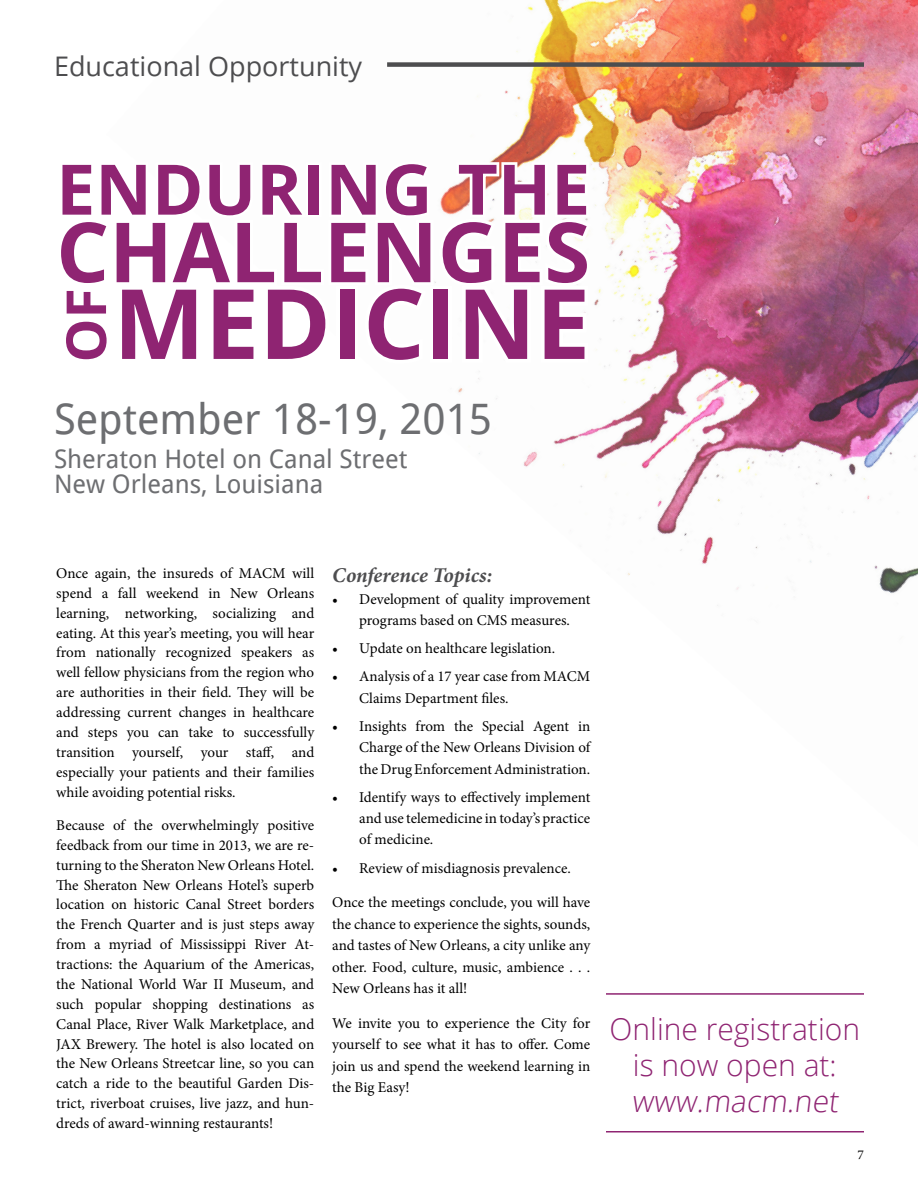
<style>
.page{position:relative;width:918px;height:1188px;background:#fff}
.page>*{position:absolute;margin:0;border:0;box-sizing:border-box;transform-origin:0 0}
.t1{font:700 97.05px "Open Sans";color:#8f2472}
.t2{font:700 83.1px "Open Sans";color:#8f2472}
.t3{font:700 69.75px "Open Sans";color:#8f2472}
.t4{font:700 55.2px "Open Sans";color:#8f2472}
.t5{font:42px "Droid Sans";color:#6d6e71}
.t6{font:300 30px/36px "Open Sans";color:#8f2472;text-align:center}
.t7{font:27px "Open Sans";color:#4d4d4f}
.t8{font:25.5px/25.5px "Droid Sans";color:#6d6e71}
.t9{font:italic 700 21px "Minion Pro";letter-spacing:-.005em;color:#4d4d4f}
.t10{font:15px/20px "Minion Pro";color:#000;text-align:justify}
.t11{font:13.5px "Minion Pro";color:#000}
</style>
<div class="page">
<img style="left:458px;top:0;width:460px;height:606px">
<div style="left:387px;top:62px;width:477px;height:5px;background:#4d4d4f"></div>
<svg style="left:434px;top:158px;width:161px;height:211px"></svg>
<hr style="left:606px;top:993px;width:258px;height:2px;background:#8f2472">
<hr style="left:606px;top:1131px;width:258px;height:1px;background:#8f2472">
<h3 class="t7" style="left:54px;top:47px;width:310px">Educational Opportunity</h3>
<h3 class="t3" style="left:56px;top:140px;width:535px">ENDURING THE</h3>
<h2 class="t2" style="left:56px;top:193px;width:535px">CHALLENGES</h2>
<h3 class="t4" style="left:47px;top:362px;width:76px;rotate:-90deg">OF</h3>
<h1 class="t1" style="left:113px;top:255px;width:478px">MEDICINE</h1>
<h3 class="t5" style="left:54px;top:390px;width:440px">September 18-19, 2015</h3>
<h3 class="t8" style="left:54px;top:445px;width:355px">Sheraton Hotel on Canal Street<br>New Orleans, Louisiana</h3>
<p class="t10" style="left:56px;top:563px;width:260px">Once again, the insureds of MACM will spend a fall weekend in New Orleans learning, networking, socializing and eating. At this year’s meeting, you will hear from nationally recognized speakers as well fellow physicians from the region who are authorities in their field. They will be addressing current changes in healthcare and steps you can take to successfully transition yourself, your staff, and especially your patients and their families while avoiding potential risks.</p>
<p class="t10" style="left:56px;top:815px;width:260px">Because of the overwhelmingly positive feedback from our time in 2013, we are re&shy;turning to the Sheraton New Orleans Hotel.<br>The Sheraton New Orleans Hotel’s superb location on historic Canal Street borders the French Quarter and is just steps away from a myriad of Mississippi River At&shy;tractions: the Aquarium of the Americas, the National World War II Museum, and such popular shopping destinations as Canal Place, River Walk Marketplace, and JAX Brewery. The hotel is also located on the New Orleans Streetcar line, so you can catch a ride to the beautiful Garden Dis&shy;trict, riverboat cruises, live jazz, and hun&shy;dreds of award-winning restaurants!</p>
<h3 class="t9" style="left:332px;top:561px;width:161px">Conference Topics:</h3>
<p class="t10" style="left:332px;top:588px;width:260px;line-height:21.3px;text-align:center">• Development of quality improvement programs based on CMS measures.</p>
<p class="t10" style="left:332px;top:638px;width:224px">• Update on healthcare legislation.</p>
<p class="t10" style="left:359px;top:666px;width:233px;line-height:21.3px;text-indent:-27px">• Analysis of a 17 year case from MACM<br>Claims Department files.</p>
<p class="t10" style="left:359px;top:715px;width:233px;line-height:21.3px;text-indent:-27px">• Insights from the Special Agent in Charge of the New Orleans Division of the Drug Enforcement Administration.</p>
<p class="t10" style="left:359px;top:786px;width:233px;line-height:21.5px;text-indent:-27px">• Identify ways to effectively implement and use telemedicine in today’s practice of medicine.</p>
<p class="t10" style="left:332px;top:858px;width:240px">• Review of misdiagnosis prevalence.</p>
<p class="t10" style="left:332px;top:892px;width:260px;line-height:21.3px">Once the meetings conclude, you will have the chance to experience the sights, sounds, and tastes of New Orleans, a city unlike any other. Food, culture, music, ambience . . .<br>New Orleans has it all!</p>
<p class="t10" style="left:332px;top:1012px;width:259px;line-height:21.3px">We invite you to experience the City for yourself to see what it has to offer. Come join us and spend the weekend learning in the Big Easy!</p>
<h3 class="t6" style="left:610px;top:1011px;width:252px">Online registration is now open at: www.macm.net</h3>
<p class="t11" style="left:858px;top:1145px;width:8px">7</p>
</div>
